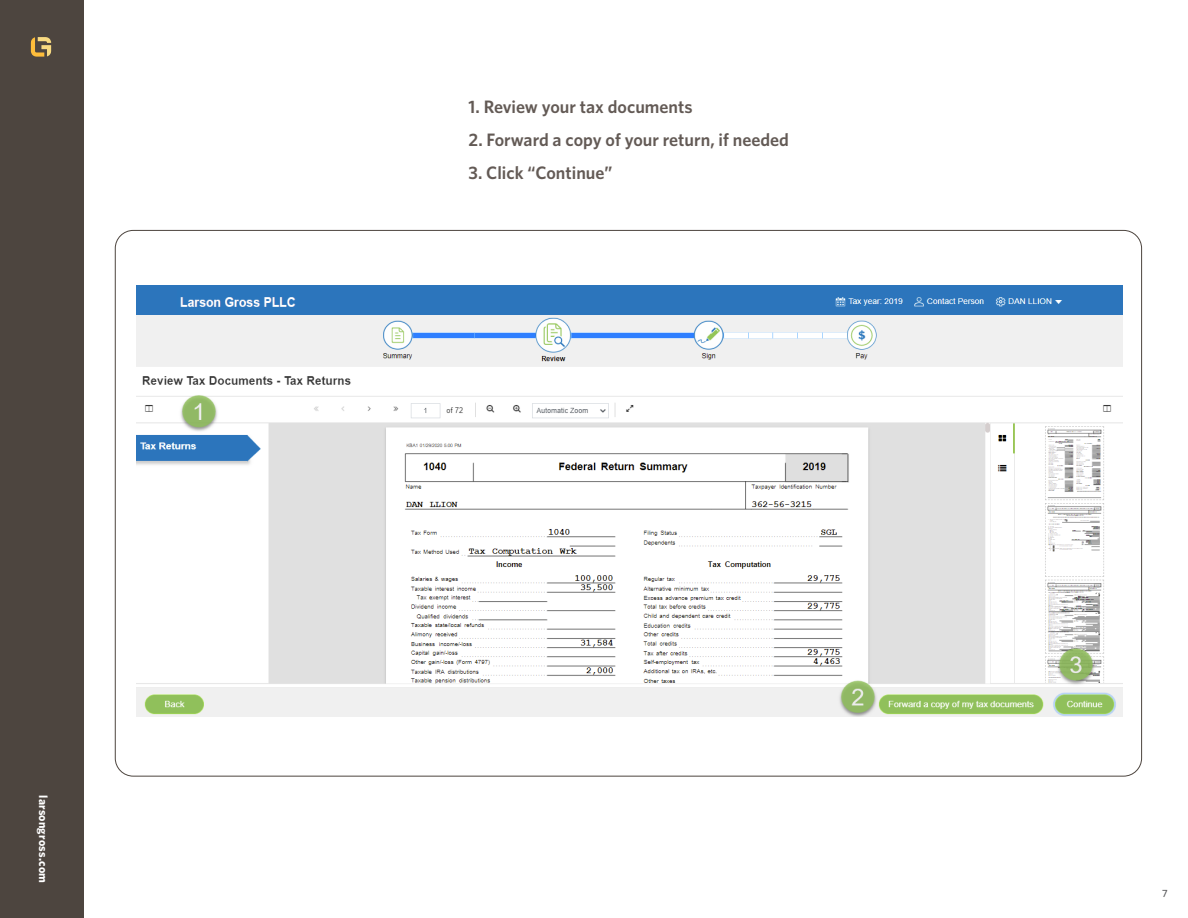
<style>
.page{position:relative;width:1188px;height:918px;background:#fff}
.page>*{position:absolute;margin:0;border:0;box-sizing:border-box;transform-origin:0 0}
.Introduction_Paragraph{font:600 18px "Whitney";color:#635a55}
.t1{font:700 12px "Whitney";letter-spacing:.015em;color:#fff}
.Bullet_List{font:500 10.5px "Whitney";color:#57585a}
</style>
<div class="page">
<div style="left:0;top:0;width:83px;height:918px;background:#4d453f"></div>
<svg style="left:31px;top:37px;width:20px;height:20px"></svg>
<img style="left:136px;top:285px;width:987px;height:431px">
<img style="left:178px;top:291px;width:121px;height:22px">
<p class="t1" style="left:51px;top:795px;width:89px;rotate:90deg">larsongross.com</p>
<p class="Introduction_Paragraph" style="left:469px;top:95px;width:226px">1. Review your tax documents</p>
<p class="Introduction_Paragraph" style="left:469px;top:128px;width:322px">2. Forward a copy of your return, if needed</p>
<p class="Introduction_Paragraph" style="left:469px;top:161px;width:145px">3. Click “Continue”</p>
<p class="Bullet_List" style="left:1162px;top:887px;width:7px">7</p>
</div>
